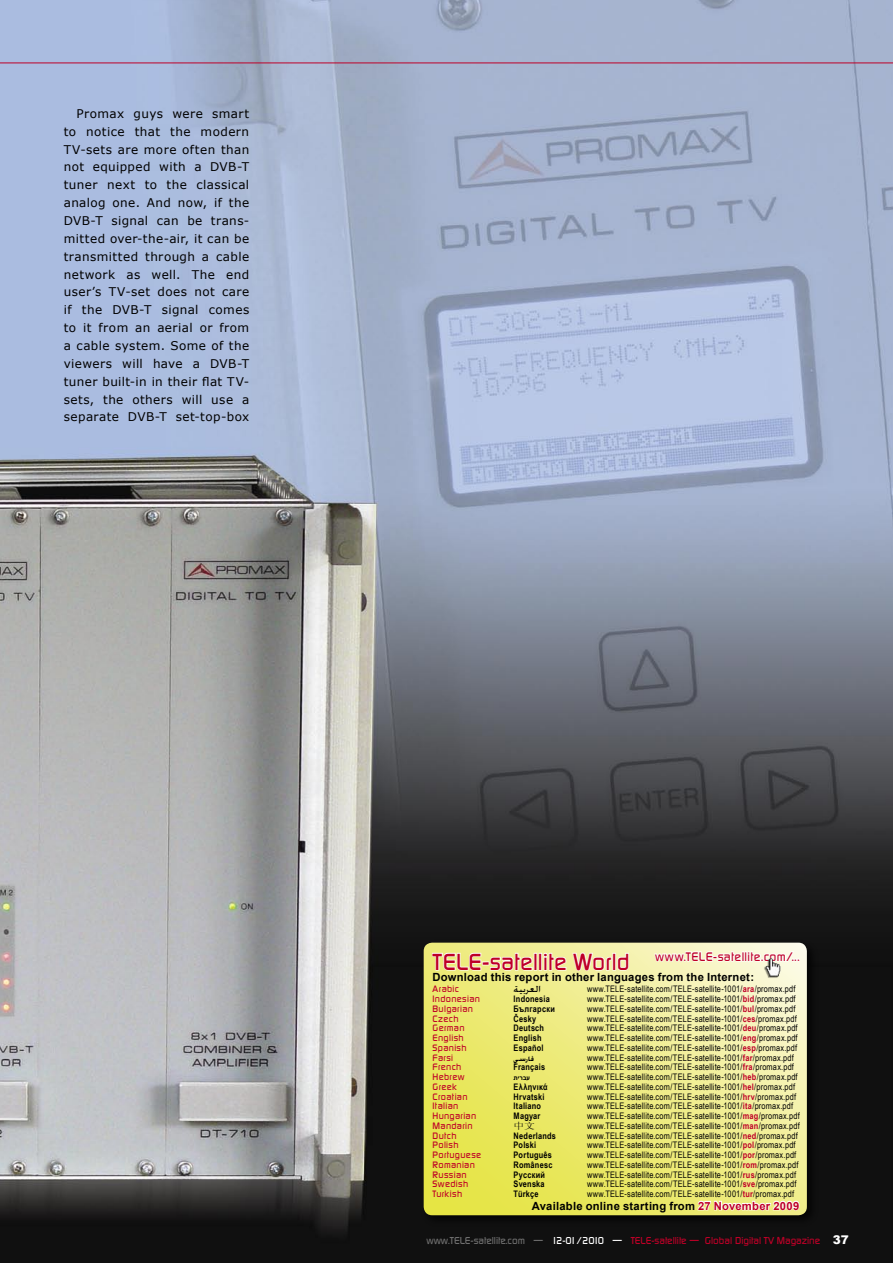
<style>
.page{position:relative;width:893px;height:1263px;background:#fff}
.page>*{position:absolute;margin:0;border:0;box-sizing:border-box;transform-origin:0 0}
.Text-ENG{font:12px/17.9px "Verdana";letter-spacing:.035em;color:#000;text-align:justify}
.t1{font:500 12px "Digital";letter-spacing:.03em;color:#be0027}
.t2{font:500 12px "Win Soft Pro";color:#000}
.t3{font:700 11.25px "Arial";letter-spacing:.02em;color:#000}
.Bottom-text{font:500 9.75px "Digital";color:#be0027}
.t4{font:9px "Arial Narrow";letter-spacing:.02em;color:#000}
.t5{font:500 9px "Digital";letter-spacing:.035em;color:#be0027}
.t6{font:700 9px "Arial Narrow";letter-spacing:.025em;color:#000}
.t7{font:700 9px "Win Soft Pro";color:#000}
.t8{font:9px "Sim Sun";color:#000;scale:1.2 1}
.s1{font-size:22.5px}
.s2{font-weight:700;color:#be0027}
.s3{color:#be0027}
.s4{color:#6f6f6f}
.s5{color:#fff}
.s6{font-family:"Arial";font-weight:900;font-size:12px;color:#fff}
</style>
<div class="page">
<img style="left:0;top:0;width:893px;height:1263px">
<hr style="left:0;top:63px;width:893px;height:1px;background:#be0027">
<div style="left:419px;top:938px;width:400px;height:290px;background:#000;opacity:.75"></div>
<svg style="left:424px;top:943px;width:383px;height:272px;background:#edeb81"></svg>
<svg style="left:431px;top:952px;width:102px;height:19px"></svg>
<div style="left:534px;top:953px;width:3px;height:17px;border:2px solid #fff"></div>
<div style="left:539px;top:953px;width:3px;height:17px;border:2px solid #fff"></div>
<svg style="left:542px;top:950px;width:88px;height:23px"></svg>
<svg style="left:653px;top:943px;width:148px;height:30px"></svg>
<img style="left:763px;top:958px;width:21px;height:21px">
<svg style="left:697px;top:1199px;width:104px;height:13px"></svg>
<p class="Text-ENG" style="left:64px;top:104px;width:187px;text-indent:13px">Promax guys were smart to notice that the modern TV-sets are more often than not equipped with a DVB-T tuner next to the classical analog one. And now, if the DVB-T signal can be trans&shy;mitted over-the-air, it can be transmitted through a cable network as well. The end user’s TV-set does not care if the DVB-T signal comes to it from an aerial or from a cable system. Some of the viewers will have a DVB-T tuner built-in in their flat TV&shy;sets, the others will use a separate DVB-T set-top-box</p>
<p class="t1" style="left:433px;top:949px;width:368px"><span class="s1">TELE-satellite World</span> www.TELE-satellite.com/...</p>
<p class="t5" style="left:433px;top:984px;width:28px">Arabic</p>
<p class="t2" style="left:514px;top:981px;width:29px">ا لعربية</p>
<p class="t4" style="left:587px;top:982px;width:210px">www.TELE-satellite.com/TELE-satellite-1001/<span class="s2">ara</span>/promax.pdf</p>
<p class="t5" style="left:433px;top:993px;width:49px">Indonesian</p>
<p class="t6" style="left:514px;top:992px;width:38px">Indonesia</p>
<p class="t4" style="left:587px;top:992px;width:210px">www.TELE-satellite.com/TELE-satellite-1001/<span class="s2">bid</span>/promax.pdf</p>
<p class="t5" style="left:433px;top:1003px;width:42px">Bulgarian</p>
<p class="t6" style="left:514px;top:1002px;width:43px">Български</p>
<p class="t4" style="left:587px;top:1002px;width:210px">www.TELE-satellite.com/TELE-satellite-1001/<span class="s2">bul</span>/promax.pdf</p>
<p class="t5" style="left:433px;top:1013px;width:27px">Czech</p>
<p class="t6" style="left:514px;top:1011px;width:24px">Česky</p>
<p class="t4" style="left:587px;top:1012px;width:211px">www.TELE-satellite.com/TELE-satellite-1001/<span class="s2">ces</span>/promax.pdf</p>
<p class="t5" style="left:433px;top:1023px;width:33px">German</p>
<p class="t6" style="left:514px;top:1021px;width:32px">Deutsch</p>
<p class="t4" style="left:587px;top:1021px;width:212px">www.TELE-satellite.com/TELE-satellite-1001/<span class="s2">deu</span>/promax.pdf</p>
<p class="t5" style="left:433px;top:1032px;width:33px">English</p>
<p class="t6" style="left:514px;top:1031px;width:29px">English</p>
<p class="t4" style="left:587px;top:1031px;width:212px">www.TELE-satellite.com/TELE-satellite-1001/<span class="s2">eng</span>/promax.pdf</p>
<p class="t5" style="left:433px;top:1042px;width:36px">Spanish</p>
<p class="t6" style="left:514px;top:1041px;width:32px">Español</p>
<p class="t4" style="left:587px;top:1041px;width:212px">www.TELE-satellite.com/TELE-satellite-1001/<span class="s2">esp</span>/promax.pdf</p>
<p class="t5" style="left:433px;top:1052px;width:22px">Farsi</p>
<p class="t7" style="left:514px;top:1051px;width:22px">سي فار</p>
<p class="t4" style="left:587px;top:1051px;width:208px">www.TELE-satellite.com/TELE-satellite-1001/<span class="s2">far</span>/promax.pdf</p>
<p class="t5" style="left:433px;top:1062px;width:30px">French</p>
<p class="t6" style="left:514px;top:1060px;width:33px">Français</p>
<p class="t4" style="left:587px;top:1060px;width:208px">www.TELE-satellite.com/TELE-satellite-1001/<span class="s2">fra</span>/promax.pdf</p>
<p class="t5" style="left:433px;top:1071px;width:33px">Hebrew</p>
<p class="t7" style="left:514px;top:1071px;width:18px">עברית</p>
<p class="t4" style="left:587px;top:1070px;width:212px">www.TELE-satellite.com/TELE-satellite-1001/<span class="s2">heb</span>/promax.pdf</p>
<p class="t5" style="left:433px;top:1081px;width:26px">Greek</p>
<p class="t6" style="left:514px;top:1080px;width:36px">Ελληνικά</p>
<p class="t4" style="left:587px;top:1080px;width:210px">www.TELE-satellite.com/TELE-satellite-1001/<span class="s2">hel</span>/promax.pdf</p>
<p class="t5" style="left:433px;top:1091px;width:36px">Croatian</p>
<p class="t6" style="left:514px;top:1089px;width:32px">Hrvatski</p>
<p class="t4" style="left:587px;top:1090px;width:210px">www.TELE-satellite.com/TELE-satellite-1001/<span class="s2">hrv</span>/promax.pdf</p>
<p class="t5" style="left:433px;top:1101px;width:27px">Italian</p>
<p class="t6" style="left:514px;top:1099px;width:29px">Italiano</p>
<p class="t4" style="left:587px;top:1099px;width:208px">www.TELE-satellite.com/TELE-satellite-1001/<span class="s2">ita</span>/promax.pdf</p>
<p class="t5" style="left:433px;top:1110px;width:45px">Hungarian</p>
<p class="t6" style="left:514px;top:1109px;width:28px">Magyar</p>
<p class="t4" style="left:587px;top:1109px;width:214px">www.TELE-satellite.com/TELE-satellite-1001/<span class="s2">mag</span>/promax.pdf</p>
<p class="t5" style="left:433px;top:1120px;width:42px">Mandarin</p>
<p class="t8" style="left:514px;top:1121px;width:19px">中文</p>
<p class="t4" style="left:587px;top:1119px;width:214px">www.TELE-satellite.com/TELE-satellite-1001/<span class="s2">man</span>/promax.pdf</p>
<p class="t5" style="left:433px;top:1130px;width:25px">Dutch</p>
<p class="t6" style="left:514px;top:1128px;width:44px">Nederlands</p>
<p class="t4" style="left:587px;top:1129px;width:212px">www.TELE-satellite.com/TELE-satellite-1001/<span class="s2">ned</span>/promax.pdf</p>
<p class="t5" style="left:433px;top:1140px;width:27px">Polish</p>
<p class="t6" style="left:514px;top:1138px;width:24px">Polski</p>
<p class="t4" style="left:587px;top:1138px;width:210px">www.TELE-satellite.com/TELE-satellite-1001/<span class="s2">pol</span>/promax.pdf</p>
<p class="t5" style="left:433px;top:1149px;width:50px">Portuguese</p>
<p class="t6" style="left:514px;top:1148px;width:40px">Português</p>
<p class="t4" style="left:587px;top:1148px;width:211px">www.TELE-satellite.com/TELE-satellite-1001/<span class="s2">por</span>/promax.pdf</p>
<p class="t5" style="left:433px;top:1159px;width:44px">Romanian</p>
<p class="t6" style="left:514px;top:1158px;width:40px">Românesc</p>
<p class="t4" style="left:587px;top:1158px;width:213px">www.TELE-satellite.com/TELE-satellite-1001/<span class="s2">rom</span>/promax.pdf</p>
<p class="t5" style="left:433px;top:1169px;width:36px">Russian</p>
<p class="t6" style="left:514px;top:1167px;width:33px">Русский</p>
<p class="t4" style="left:587px;top:1168px;width:210px">www.TELE-satellite.com/TELE-satellite-1001/<span class="s2">rus</span>/promax.pdf</p>
<p class="t5" style="left:433px;top:1179px;width:37px">Swedish</p>
<p class="t6" style="left:514px;top:1177px;width:33px">Svenska</p>
<p class="t4" style="left:587px;top:1177px;width:211px">www.TELE-satellite.com/TELE-satellite-1001/<span class="s2">sve</span>/promax.pdf</p>
<p class="t5" style="left:433px;top:1188px;width:31px">Turkish</p>
<p class="t6" style="left:514px;top:1187px;width:26px">Türkçe</p>
<p class="t4" style="left:587px;top:1187px;width:209px">www.TELE-satellite.com/TELE-satellite-1001/<span class="s2">tur</span>/promax.pdf</p>
<p class="t3" style="left:532px;top:1198px;width:269px">Available online starting from <span class="s3">27 November 2009</span></p>
<p class="t3" style="left:432px;top:969px;width:323px">Download this report in other languages from the Internet:</p>
<p class="Bottom-text" style="left:426px;top:1235px;width:424px"><span class="s4">www.TELE-satellite.com —</span> <span class="s5">12-01/2010 —</span> TELE-satellite — Global Digital TV Magazine <span class="s6">37</span></p>
</div>
